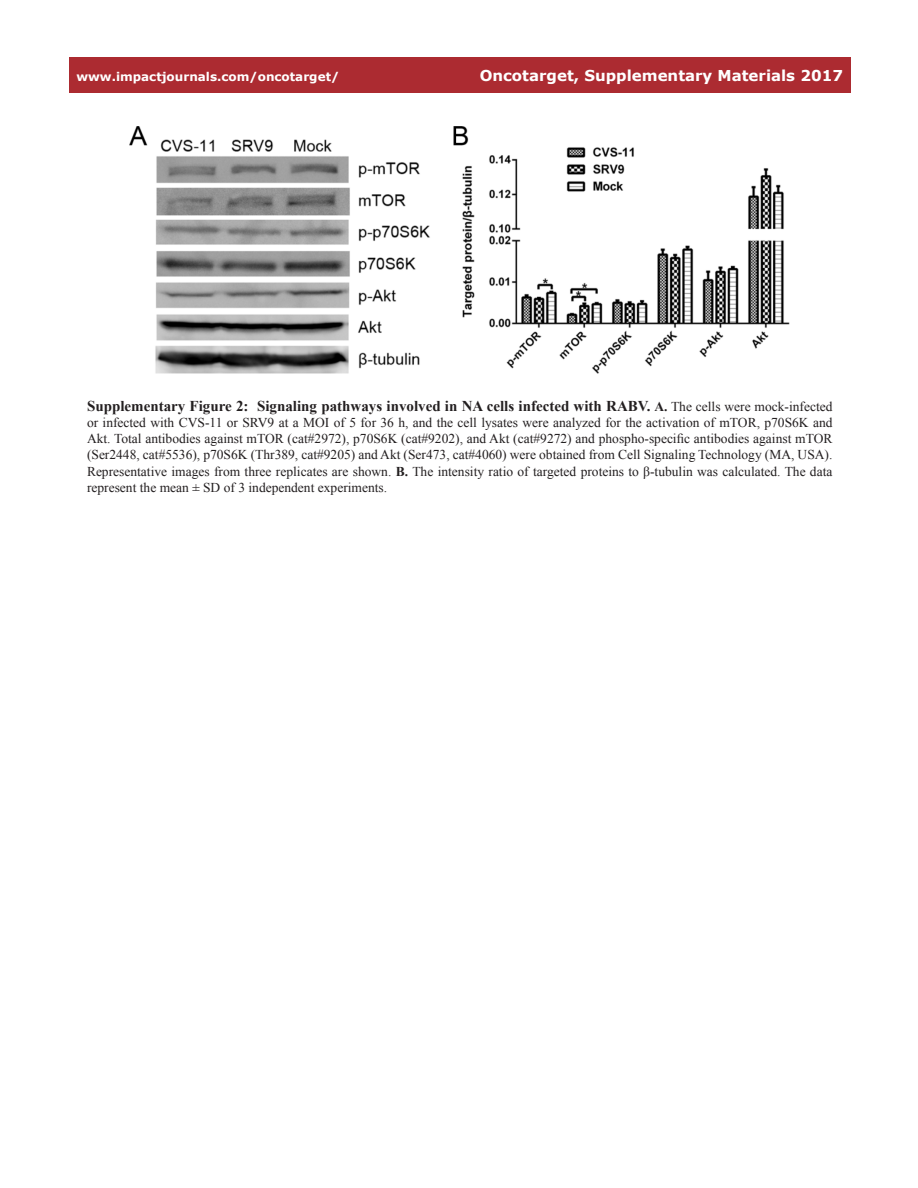
<style>
.page{position:relative;width:918px;height:1188px;background:#fff}
.page>*{position:absolute;margin:0;border:0;box-sizing:border-box;transform-origin:0 0}
.figuretext{font:700 15px "Times New Roman";color:#231f20}
.t1{font:700 15px "Verdana";color:#fff}
.figuretext-2{font:13.5px/16.2px "Times New Roman";color:#231f20;text-align:justify}
.t2{font:700 12px "Verdana";color:#fff}
.s1{font-size:13.5px}
.s2{font-weight:400;font-size:13.5px}
.s3{font-weight:700}
</style>
<div class="page">
<div style="left:69px;top:57px;width:781px;height:36px;background:#ac2b31"></div>
<img style="left:130px;top:126px;width:660px;height:247px">
<p class="t2" style="left:76px;top:68px;width:264px">www.impactjournals.com/oncotarget/</p>
<p class="t1" style="left:480px;top:65px;width:365px">Oncotarget, Supplementary Materials 2017</p>
<p class="figuretext" style="left:87px;top:395px;width:747px">Supplementary Figure 2: Signaling pathways involved in NA cells infected with RABV. <span class="s1">A.</span> <span class="s2">The cells were mock-infected</span></p>
<p class="figuretext-2" style="left:87px;top:414px;width:747px">or infected with CVS-11 or SRV9 at a MOI of 5 for 36 h, and the cell lysates were analyzed for the activation of mTOR, p70S6K and Akt. Total antibodies against mTOR (cat#2972), p70S6K (cat#9202), and Akt (cat#9272) and phospho-specific antibodies against mTOR (Ser2448, cat#5536), p70S6K (Thr389, cat#9205) and Akt (Ser473, cat#4060) were obtained from Cell Signaling Technology (MA, USA).<br>Representative images from three replicates are shown. <span class="s3">B.</span> The intensity ratio of targeted proteins to β-tubulin was calculated. The data represent the mean ± SD of 3 independent experiments.</p>
</div>
